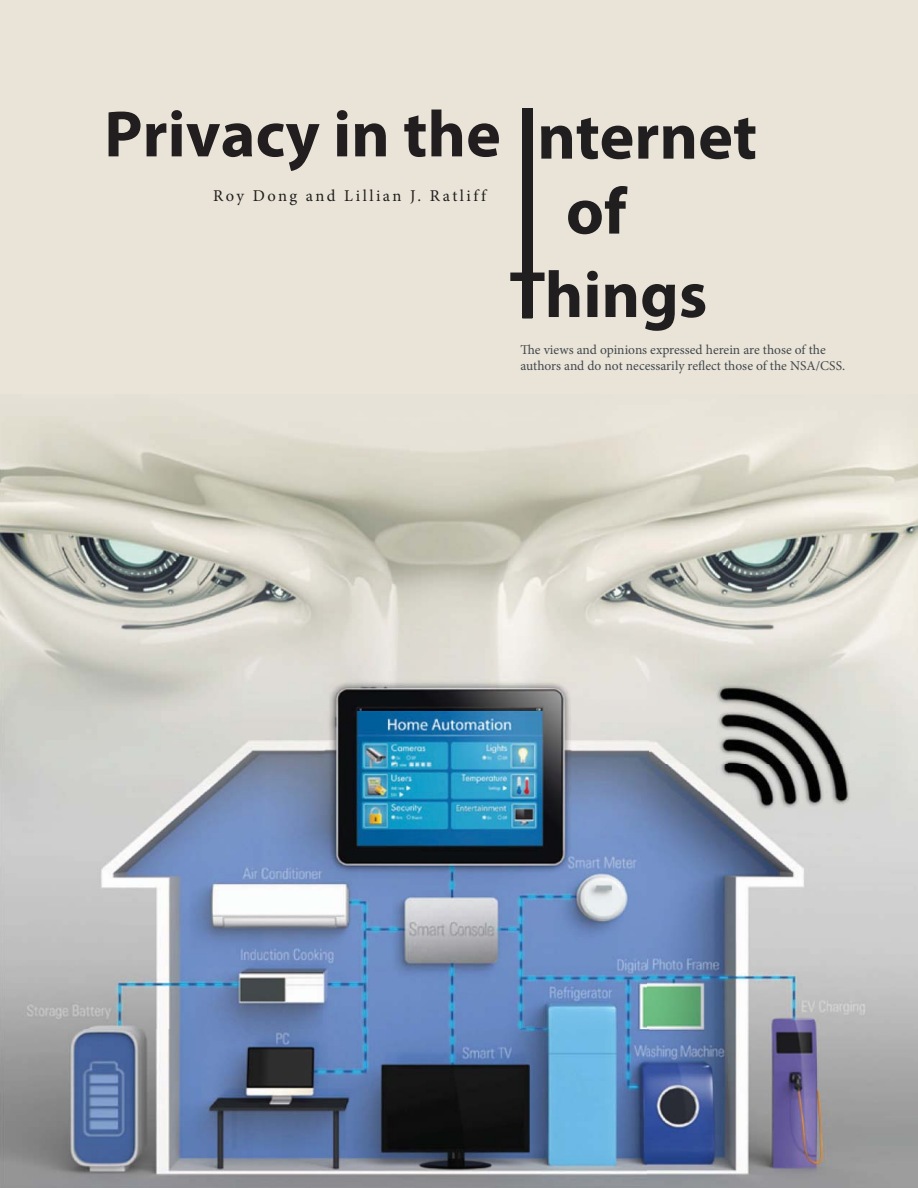
<style>
.page{position:relative;width:918px;height:1188px;background:#fff}
.page>*{position:absolute;margin:0;border:0;box-sizing:border-box;transform-origin:0 0}
.t1{font:700 66px "Myriad Pro";color:#221e1f}
.t2{font:16.5px "Minion Pro";letter-spacing:.155em;color:#201e1e}
.t3{font:13.5px/16.2px "Minion Pro";color:#42484c}
</style>
<div class="page">
<div style="left:0;top:0;width:917px;height:1188px;background:#eae4d8"></div>
<img style="left:0;top:395px;width:918px;height:793px">
<div style="left:523px;top:108px;width:10px;height:210px;background:#201e1e"></div>
<svg style="left:541px;top:118px;width:91px;height:41px"></svg>
<svg style="left:638px;top:126px;width:56px;height:33px"></svg>
<svg style="left:700px;top:118px;width:55px;height:41px"></svg>
<svg style="left:568px;top:186px;width:59px;height:48px"></svg>
<svg style="left:510px;top:270px;width:69px;height:49px"></svg>
<svg style="left:587px;top:271px;width:11px;height:46px"></svg>
<svg style="left:605px;top:284px;width:31px;height:33px"></svg>
<svg style="left:642px;top:284px;width:33px;height:47px"></svg>
<svg style="left:681px;top:284px;width:24px;height:34px"></svg>
<h1 class="t1" style="left:104px;top:95px;width:398px">Privacy in the</h1>
<p class="t2" style="left:213px;top:189px;width:276px">Roy Dong and Lillian J. Ratliff</p>
<p class="t3" style="left:520px;top:343px;width:326px">The views and opinions expressed herein are those of the authors and do not necessarily reflect those of the NSA/CSS.</p>
</div>
